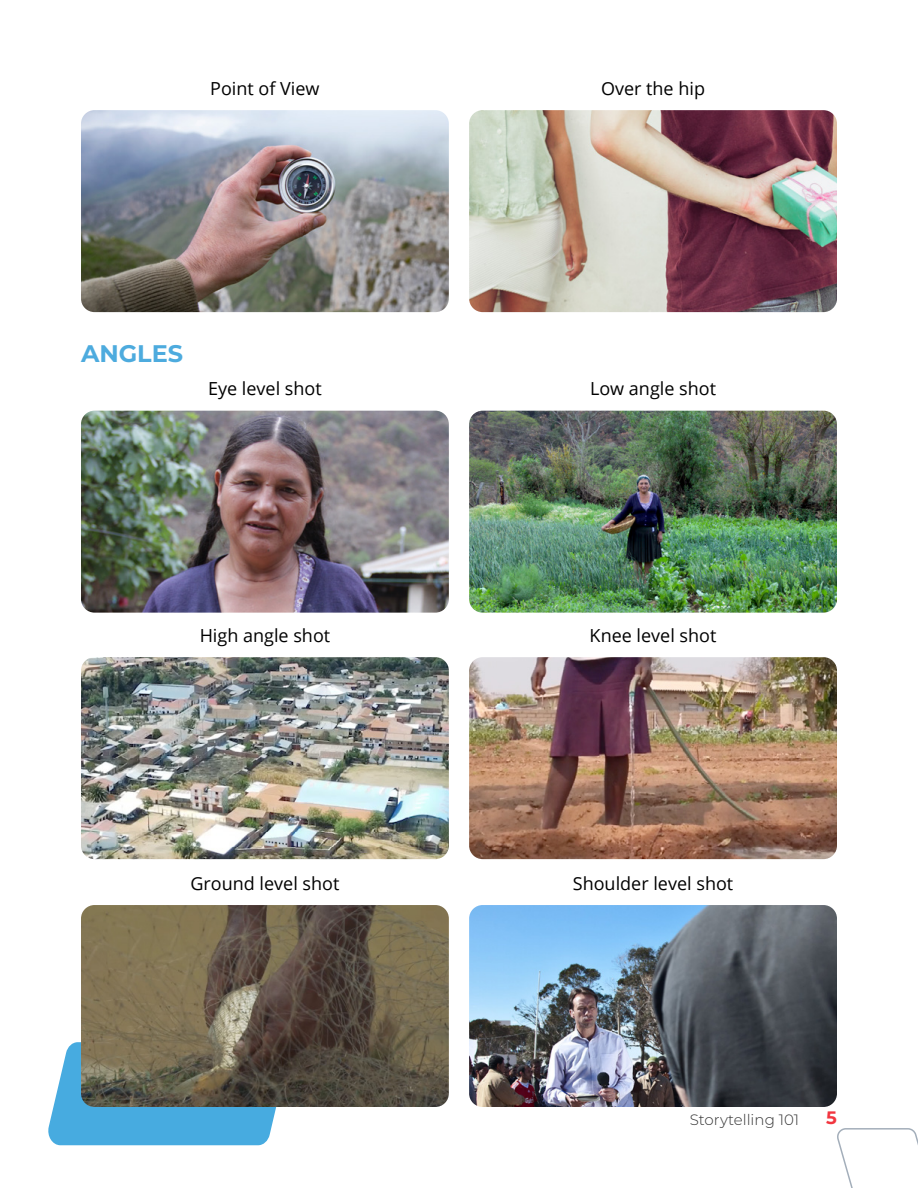
<style>
.page{position:relative;width:918px;height:1188px;background:#fff}
.page>*{position:absolute;margin:0;border:0;box-sizing:border-box;transform-origin:0 0}
.t1{font:700 24px "Montserrat";color:#4dabde}
.t2{font:18px "Open Sans";color:#000}
.t3{font:700 18px "Montserrat";color:#f23640}
.t4{font:300 15px "Montserrat";color:#333}
</style>
<div class="page">
<svg style="left:837px;top:1128px;width:81px;height:60px"></svg>
<svg style="left:48px;top:1042px;width:229px;height:103px;background:#5bb4e3"></svg>
<img style="left:81px;top:411px;width:368px;height:202px">
<img style="left:81px;top:110px;width:368px;height:202px">
<img style="left:81px;top:657px;width:368px;height:202px">
<img style="left:81px;top:905px;width:368px;height:202px">
<img style="left:469px;top:411px;width:368px;height:202px">
<img style="left:469px;top:110px;width:368px;height:202px">
<img style="left:469px;top:657px;width:368px;height:202px">
<img style="left:469px;top:905px;width:368px;height:202px">
<p class="t2" style="left:210px;top:76px;width:111px">Point of View</p>
<h1 class="t1" style="left:81px;top:337px;width:104px">ANGLES</h1>
<p class="t2" style="left:208px;top:376px;width:115px">Eye level shot</p>
<p class="t2" style="left:200px;top:623px;width:132px">High angle shot</p>
<p class="t2" style="left:190px;top:871px;width:151px">Ground level shot</p>
<p class="t2" style="left:601px;top:76px;width:105px">Over the hip</p>
<p class="t2" style="left:590px;top:376px;width:128px">Low angle shot</p>
<p class="t2" style="left:590px;top:623px;width:128px">Knee level shot</p>
<p class="t2" style="left:573px;top:871px;width:162px">Shoulder level shot</p>
<p class="t4" style="left:690px;top:1109px;width:111px">Storytelling 101</p>
<p class="t3" style="left:826px;top:1106px;width:12px">5</p>
</div>
